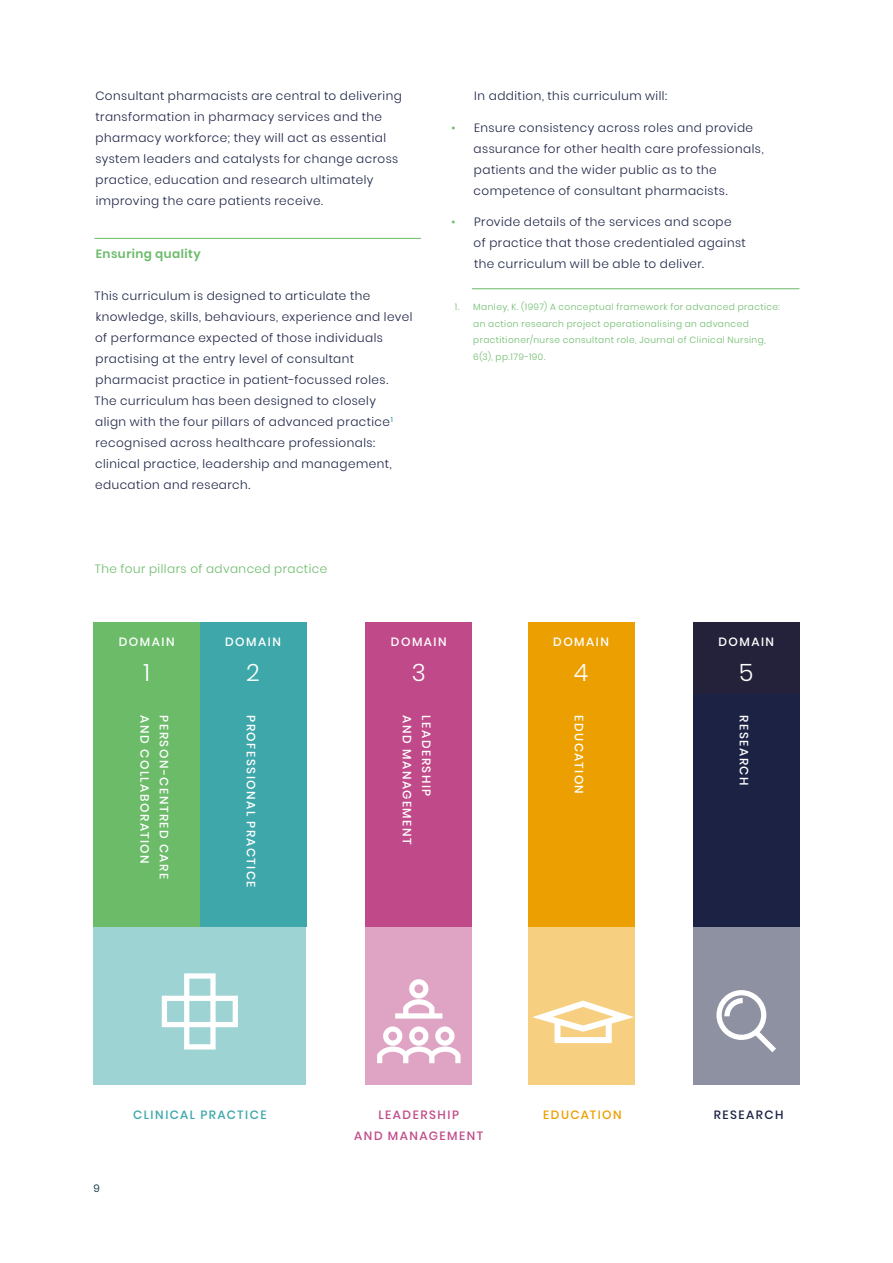
<style>
.page{position:relative;width:893px;height:1263px;background:#fff}
.page>*{position:absolute;margin:0;border:0;box-sizing:border-box;transform-origin:0 0}
.t1{font:300 24px "Poppins";color:#fff}
.t2{font:300 12px/21px "Poppins";letter-spacing:.04em;color:#1c2244}
.t3{font:500 12px "Poppins";letter-spacing:.12em;color:#fff}
.t4{font:300 12px "Poppins";letter-spacing:.04em;color:#6bbb69}
.t5{font:500 12px/21px "Poppins";letter-spacing:.125em;color:#c04a89;text-align:center}
.t6{font:500 12px "Poppins";letter-spacing:.12em;color:#3da7aa}
.t7{font:600 12px "Poppins";letter-spacing:.04em;color:#6bbb69}
.t8{font:500 12px "Poppins";letter-spacing:.125em;color:#ec9f00}
.t9{font:500 12px "Poppins";letter-spacing:.12em;color:#1c2244}
.t10{font:10.5px "Poppins";color:#193e44}
.t11{font:300 9px/16.5px "Poppins";letter-spacing:.05em;color:#6bbb69}
.s1{color:#6bbb69}
</style>
<div class="page">
<hr style="left:94px;top:238px;width:327px;height:1px;background:#6bbb69">
<hr style="left:472px;top:288px;width:327px;height:1px;background:#6bbb69">
<div style="left:528px;top:927px;width:106px;height:157px;background:#f6cf80"></div>
<div style="left:528px;top:694px;width:106px;height:233px;background:#ec9f00"></div>
<div style="left:528px;top:622px;width:106px;height:72px;background:#ec9f00"></div>
<div style="left:693px;top:927px;width:106px;height:157px;background:#8e91a1"></div>
<div style="left:693px;top:694px;width:106px;height:233px;background:#1c2244"></div>
<div style="left:693px;top:622px;width:106px;height:72px;background:#24223b"></div>
<svg style="left:716px;top:990px;width:60px;height:62px"></svg>
<div style="left:94px;top:927px;width:212px;height:157px;background:#9ed3d4"></div>
<div style="left:94px;top:694px;width:106px;height:233px;background:#6bbb69"></div>
<div style="left:94px;top:622px;width:106px;height:72px;background:#6bbb69"></div>
<div style="left:200px;top:694px;width:106px;height:233px;background:#3da7aa"></div>
<div style="left:200px;top:622px;width:106px;height:72px;background:#3da7aa"></div>
<svg style="left:162px;top:973px;width:76px;height:76px"></svg>
<div style="left:366px;top:927px;width:106px;height:157px;background:#dfa4c4"></div>
<div style="left:366px;top:694px;width:106px;height:233px;background:#c04a89"></div>
<div style="left:366px;top:622px;width:106px;height:72px;background:#c04a89"></div>
<svg style="left:377px;top:1026px;width:84px;height:37px"></svg>
<svg style="left:395px;top:979px;width:47px;height:39px"></svg>
<svg style="left:532px;top:1000px;width:102px;height:43px"></svg>
<p class="t2" style="left:95px;top:86px;width:308px">Consultant pharmacists are central to delivering transformation in pharmacy services and the pharmacy workforce; they will act as essential system leaders and catalysts for change across practice, education and research ultimately improving the care patients receive.</p>
<p class="t7" style="left:96px;top:247px;width:106px">Ensuring quality</p>
<p class="t2" style="left:94px;top:285px;width:319px">This curriculum is designed to articulate the knowledge, skills, behaviours, experience and level of performance expected of those individuals practising at the entry level of consultant pharmacist practice in patient-focussed roles.<br>The curriculum has been designed to closely<br>align with the four pillars of advanced practice<sup>1 </sup>recognised across healthcare professionals: clinical practice, leadership and management, education and research.</p>
<p class="t11" style="left:473px;top:299px;width:308px;text-indent:-18px">1. Manley, K. (1997) A conceptual framework for advanced practice: an action research project operationalising an advanced practitioner/nurse consultant role, Journal of Clinical Nursing, 6(3), pp.179-190.</p>
<p class="t2" style="left:474px;top:86px;width:194px">In addition, this curriculum will:</p>
<p class="t2" style="left:474px;top:117px;width:292px;text-indent:-22px"><span class="s1">•</span> Ensure consistency across roles and provide assurance for other health care professionals, patients and the wider public as to the competence of consultant pharmacists.</p>
<p class="t2" style="left:474px;top:212px;width:274px;text-indent:-22px"><span class="s1">•</span> Provide details of the services and scope of practice that those credentialed against the curriculum will be able to deliver.</p>
<p class="t4" style="left:95px;top:562px;width:234px">The four pillars of advanced practice</p>
<p class="t3" style="left:119px;top:635px;width:57px">DOMAIN</p>
<p class="t3" style="left:225px;top:635px;width:57px">DOMAIN</p>
<p class="t3" style="left:391px;top:635px;width:57px">DOMAIN</p>
<p class="t3" style="left:553px;top:635px;width:57px">DOMAIN</p>
<p class="t3" style="left:718px;top:635px;width:57px">DOMAIN</p>
<h1 class="t1" style="left:143px;top:659px;width:8px">1</h1>
<h1 class="t1" style="left:246px;top:659px;width:15px">2</h1>
<h1 class="t1" style="left:412px;top:659px;width:16px">3</h1>
<h1 class="t1" style="left:574px;top:659px;width:16px">4</h1>
<h1 class="t1" style="left:739px;top:659px;width:16px">5</h1>
<p class="t3" style="left:152px;top:715px;width:150px;rotate:90deg">AND COLLABORATION</p>
<p class="t3" style="left:171px;top:715px;width:165px;rotate:90deg">PERSON-CENTRED CARE</p>
<p class="t3" style="left:258px;top:715px;width:173px;rotate:90deg">PROFESSIONAL PRACTICE</p>
<p class="t3" style="left:414px;top:715px;width:131px;rotate:90deg">AND MANAGEMENT</p>
<p class="t3" style="left:433px;top:715px;width:82px;rotate:90deg">LEADERSHIP</p>
<p class="t3" style="left:586px;top:715px;width:80px;rotate:90deg">EDUCATION</p>
<p class="t3" style="left:751px;top:715px;width:71px;rotate:90deg">RESEARCH</p>
<p class="t10" style="left:94px;top:1182px;width:8px">9</p>
<p class="t6" style="left:133px;top:1108px;width:135px">CLINICAL PRACTICE</p>
<p class="t5" style="left:354px;top:1104px;width:131px">LEADERSHIP<br>AND MANAGEMENT</p>
<p class="t8" style="left:543px;top:1108px;width:80px">EDUCATION</p>
<p class="t9" style="left:714px;top:1108px;width:71px">RESEARCH</p>
</div>
